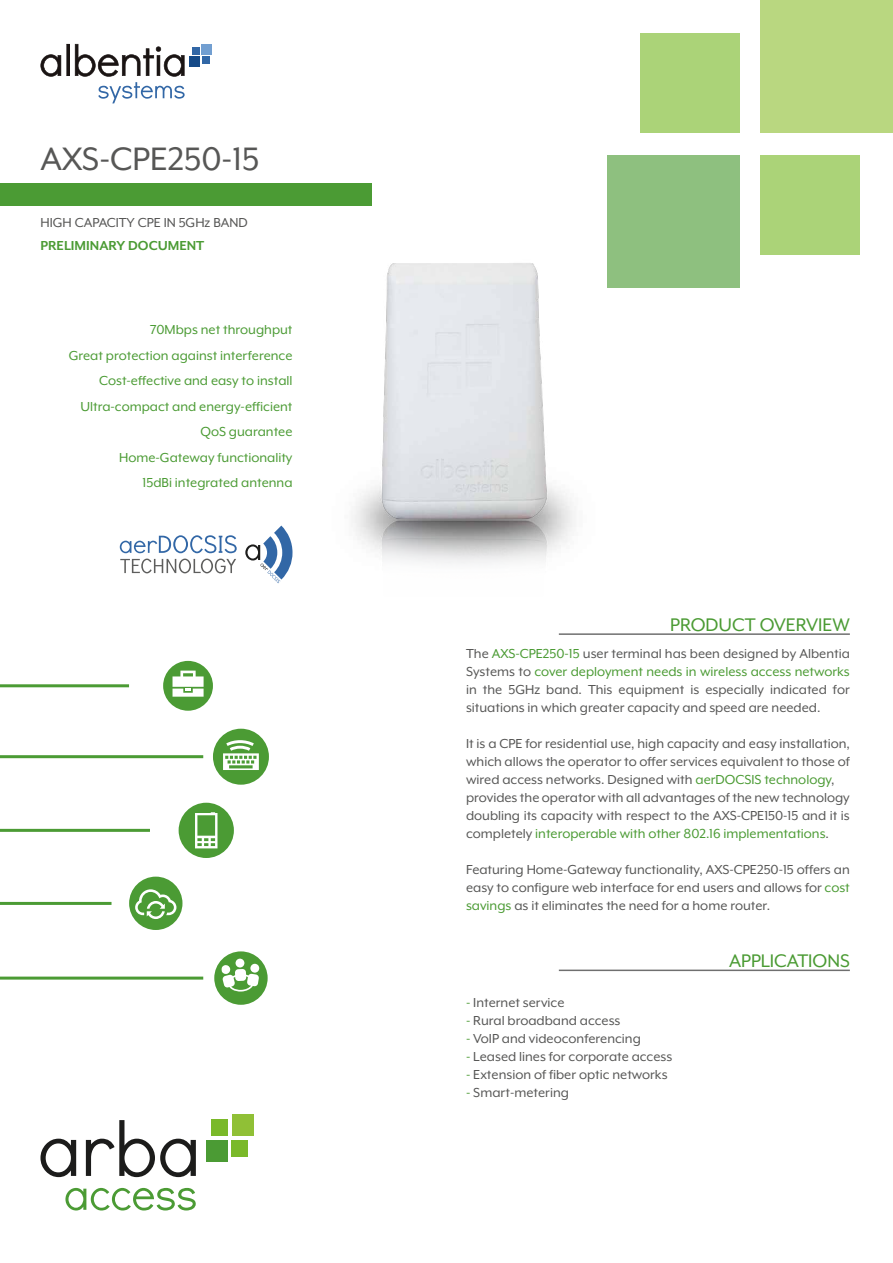
<style>
.page{position:relative;width:893px;height:1263px;background:#fff}
.page>*{position:absolute;margin:0;border:0;box-sizing:border-box;transform-origin:0 0}
.t1{font:37.35px "Mr Eaves XL Mod OT";color:#575756}
.t2{font:21px "Mr Eaves XL Mod OT";color:#4b9b34}
.t3{font:15px/18px "Mr Eaves XL Mod OT";color:#575756;text-align:justify}
.t4{font:15px/25.5px "Mr Eaves XL Mod OT";color:#4b9b34;text-align:right}
.t5{font:700 15px "Mr Eaves XL Mod OT";color:#4b9b34}
.s1{color:#4b9b34}
</style>
<div class="page">
<img style="left:352px;top:263px;width:223px;height:301px">
<div style="left:607px;top:155px;width:133px;height:133px;background:#8ec07f"></div>
<div style="left:760px;top:0;width:133px;height:133px;background:#b9d780"></div>
<div style="left:760px;top:155px;width:100px;height:100px;background:#abd378"></div>
<div style="left:640px;top:33px;width:100px;height:100px;background:#abd378"></div>
<div style="left:206px;top:1140px;width:22px;height:22px;background:#4b9b34"></div>
<div style="left:232px;top:1114px;width:22px;height:22px;background:#90c036"></div>
<div style="left:232px;top:1140px;width:16px;height:16px;background:#7ab929"></div>
<div style="left:212px;top:1119px;width:16px;height:17px;background:#7ab929"></div>
<svg style="left:40px;top:1139px;width:36px;height:38px"></svg>
<svg style="left:86px;top:1120px;width:110px;height:57px"></svg>
<svg style="left:65px;top:1188px;width:131px;height:22px"></svg>
<svg style="left:40px;top:54px;width:21px;height:23px"></svg>
<svg style="left:66px;top:44px;width:4px;height:32px"></svg>
<svg style="left:75px;top:44px;width:110px;height:59px"></svg>
<div style="left:190px;top:56px;width:10px;height:11px;background:#154a88"></div>
<div style="left:202px;top:44px;width:10px;height:10px;background:#729fd1"></div>
<div style="left:202px;top:56px;width:7px;height:8px;background:#3267a6"></div>
<div style="left:192px;top:47px;width:8px;height:7px;background:#3267a6"></div>
<div style="left:0;top:183px;width:372px;height:22px;background:#4b9b34"></div>
<hr style="left:559px;top:633px;width:291px;height:2px;background:#6f6f6f">
<hr style="left:559px;top:969px;width:291px;height:2px;background:#6f6f6f">
<svg style="left:120px;top:535px;width:117px;height:18px"></svg>
<svg style="left:120px;top:559px;width:116px;height:14px"></svg>
<svg style="left:245px;top:526px;width:47px;height:57px"></svg>
<hr style="left:0;top:684px;width:129px;height:3px;background:#4b9b34">
<div style="left:163px;top:661px;width:50px;height:50px;background:#4b9b34;border-radius:50%"></div>
<svg style="left:173px;top:671px;width:31px;height:26px"></svg>
<hr style="left:0;top:755px;width:203px;height:3px;background:#4b9b34">
<hr style="left:0;top:976px;width:203px;height:3px;background:#4b9b34">
<div style="left:213px;top:729px;width:56px;height:56px;background:#4b9b34;border-radius:50%"></div>
<svg style="left:223px;top:740px;width:36px;height:30px"></svg>
<hr style="left:0;top:829px;width:150px;height:3px;background:#4b9b34">
<hr style="left:0;top:902px;width:112px;height:3px;background:#4b9b34">
<div style="left:179px;top:803px;width:55px;height:55px;background:#4b9b34;border-radius:50%"></div>
<svg style="left:195px;top:812px;width:22px;height:36px"></svg>
<div style="left:129px;top:877px;width:53px;height:53px;background:#4b9b34;border-radius:50%"></div>
<svg style="left:135px;top:889px;width:41px;height:30px"></svg>
<div style="left:214px;top:951px;width:54px;height:54px;background:#4b9b34;border-radius:50%"></div>
<div style="left:235px;top:958px;width:9px;height:9px;background:#fff;border-radius:50%"></div>
<svg style="left:221px;top:965px;width:38px;height:27px"></svg>
<h1 class="t1" style="left:40px;top:140px;width:220px">AXS-CPE250-15</h1>
<p class="t3" style="left:40px;top:214px;width:209px">HIGH CAPACITY CPE IN 5GHz BAND</p>
<p class="t5" style="left:40px;top:238px;width:165px">PRELIMINARY DOCUMENT</p>
<p class="t4" style="left:69px;top:317px;width:225px">70Mbps net throughput<br>Great protection against interference<br>Cost-effective and easy to install<br>Ultra-compact and energy-efficient<br>QoS guarantee<br>Home-Gateway functionality<br>15dBi integrated antenna</p>
<h2 class="t2" style="left:670px;top:614px;width:181px">PRODUCT OVERVIEW</h2>
<p class="t3" style="left:466px;top:644px;width:385px">The <span class="s1">AXS-CPE250-15</span> user terminal has been designed by Albentia Systems to <span class="s1">cover deployment needs in wireless access networks </span>in the 5GHz band. This equipment is especially indicated for situations in which greater capacity and speed are needed.</p>
<p class="t3" style="left:466px;top:734px;width:385px;text-align:left">It is a CPE for residential use, high capacity and easy installation, which allows the operator to offer services equivalent to those of wired access networks. Designed with <span class="s1">aerDOCSIS technology</span>, provides the operator with all advantages of the new technology doubling its capacity with respect to the AXS-CPE150-15 and it is completely <span class="s1">interoperable with other 802.16 implementations</span>.</p>
<p class="t3" style="left:466px;top:860px;width:385px">Featuring Home-Gateway functionality, AXS-CPE250-15 offers an easy to configure web interface for end users and allows for <span class="s1">cost savings</span> as it eliminates the need for a home router.</p>
<p class="t3" style="left:466px;top:993px;width:100px"><span class="s1">-</span> Internet service</p>
<p class="t3" style="left:466px;top:1011px;width:156px"><span class="s1">-</span> Rural broadband access</p>
<p class="t3" style="left:466px;top:1029px;width:176px"><span class="s1">-</span> VoIP and videoconferencing</p>
<p class="t3" style="left:466px;top:1047px;width:208px"><span class="s1">-</span> Leased lines for corporate access</p>
<p class="t3" style="left:466px;top:1065px;width:203px"><span class="s1">-</span> Extension of fiber optic networks</p>
<p class="t3" style="left:466px;top:1083px;width:104px"><span class="s1">-</span> Smart-metering</p>
<h2 class="t2" style="left:729px;top:950px;width:122px">APPLICATIONS</h2>
</div>
